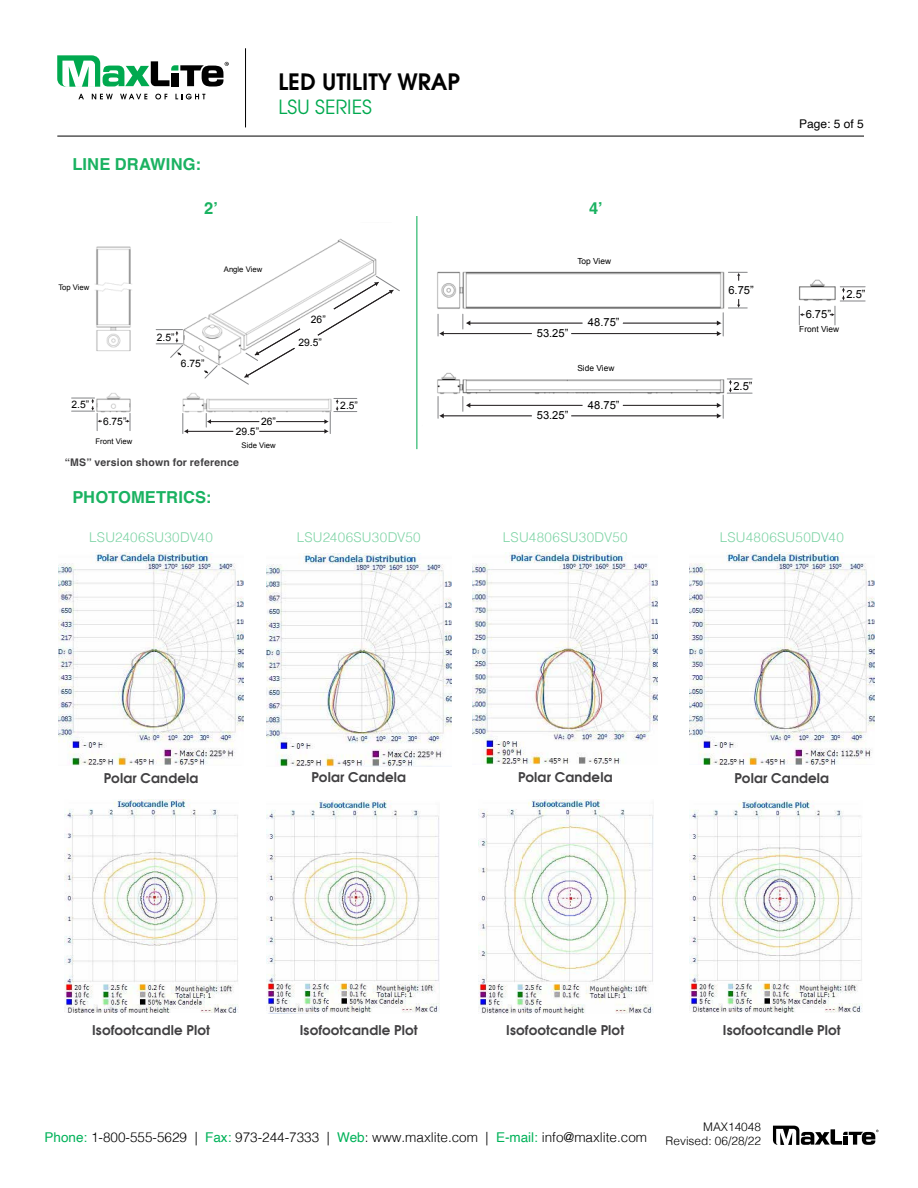
<style>
.page{position:relative;width:918px;height:1188px;background:#fff}
.page>*{position:absolute;margin:0;border:0;box-sizing:border-box;transform-origin:0 0}
.t1{font:600 22.5px "Avant Garde";color:#000}
.t2{font:19.5px "Avant Garde";color:#00a94f}
.t3{font:700 16.5px "Helvetica";letter-spacing:.005em;color:#1ab261}
.t4{font:300 13.5px "Helvetica";color:#000}
.t5{font:300 13.5px "Helvetica";letter-spacing:.015em;color:#80d4a7}
.t6{font:600 13.35px "Avant Garde";letter-spacing:.015em;color:#414042}
.t7{font:12px "Helvetica";color:#000}
.t8{font:300 11.85px/14.2px "Helvetica";color:#000;text-align:right}
.t9{font:11.1px "Arial";color:#000}
.t10{font:700 10.5px "Helvetica";letter-spacing:.02em;color:#414042}
.t11{font:10.35px "Arial";color:#000}
.t12{font:8.4px "Arial";color:#000}
.t13{font:7.65px "Arial";color:#000}
.s1{font-weight:400;color:#00b259}
</style>
<div class="page">
<svg style="left:78px;top:94px;width:6px;height:5px"></svg>
<svg style="left:92px;top:94px;width:21px;height:5px"></svg>
<svg style="left:120px;top:94px;width:27px;height:5px"></svg>
<svg style="left:155px;top:94px;width:12px;height:5px"></svg>
<svg style="left:175px;top:94px;width:30px;height:5px"></svg>
<svg style="left:57px;top:55px;width:172px;height:32px"></svg>
<hr style="left:57px;top:136px;width:807px;height:1px;background:#000">
<svg style="left:773px;top:1126px;width:106px;height:19px"></svg>
<hr style="left:245px;top:48px;width:1px;height:79px;background:#000">
<img style="left:266px;top:553px;width:185px;height:214px">
<img style="left:266px;top:800px;width:174px;height:214px">
<img style="left:59px;top:553px;width:185px;height:213px">
<img style="left:64px;top:799px;width:175px;height:214px">
<img style="left:689px;top:552px;width:185px;height:213px">
<img style="left:689px;top:800px;width:174px;height:212px">
<img style="left:473px;top:552px;width:185px;height:213px">
<img style="left:478px;top:799px;width:175px;height:214px">
<img style="left:71px;top:238px;width:306px;height:196px">
<hr style="left:210px;top:421px;width:49px;height:1px;background:#231f20">
<svg style="left:206px;top:413px;width:5px;height:14px"></svg>
<hr style="left:276px;top:421px;width:49px;height:1px;background:#231f20">
<hr style="left:187px;top:431px;width:46px;height:1px;background:#231f20">
<svg style="left:183px;top:413px;width:5px;height:21px"></svg>
<hr style="left:259px;top:431px;width:66px;height:1px;background:#231f20">
<svg style="left:324px;top:398px;width:33px;height:36px"></svg>
<svg style="left:72px;top:398px;width:30px;height:33px"></svg>
<svg style="left:125px;top:413px;width:6px;height:18px"></svg>
<svg style="left:317px;top:275px;width:83px;height:61px"></svg>
<svg style="left:156px;top:329px;width:28px;height:29px"></svg>
<svg style="left:204px;top:328px;width:97px;height:57px"></svg>
<img style="left:416px;top:222px;width:450px;height:222px">
<svg style="left:799px;top:306px;width:5px;height:19px"></svg>
<svg style="left:830px;top:286px;width:35px;height:39px"></svg>
<svg style="left:728px;top:272px;width:19px;height:9px"></svg>
<hr style="left:623px;top:323px;width:95px;height:1px;background:#231f20">
<hr style="left:470px;top:323px;width:113px;height:1px;background:#231f20">
<svg style="left:463px;top:314px;width:7px;height:15px"></svg>
<hr style="left:443px;top:333px;width:89px;height:1px;background:#231f20">
<svg style="left:438px;top:314px;width:6px;height:22px"></svg>
<hr style="left:571px;top:333px;width:147px;height:1px;background:#231f20">
<svg style="left:717px;top:299px;width:30px;height:37px"></svg>
<hr style="left:623px;top:405px;width:95px;height:1px;background:#231f20">
<hr style="left:470px;top:405px;width:113px;height:1px;background:#231f20">
<svg style="left:463px;top:396px;width:7px;height:15px"></svg>
<hr style="left:443px;top:416px;width:89px;height:1px;background:#231f20">
<svg style="left:438px;top:396px;width:6px;height:22px"></svg>
<hr style="left:571px;top:416px;width:147px;height:1px;background:#231f20">
<svg style="left:717px;top:379px;width:35px;height:39px"></svg>
<hr style="left:417px;top:216px;width:1px;height:233px;background:#00a94f">
<p class="t3" style="left:72px;top:154px;width:130px">LINE DRAWING:</p>
<h1 class="t1" style="left:278px;top:67px;width:183px">LED UTILITY WRAP</h1>
<h2 class="t2" style="left:278px;top:94px;width:95px">LSU SERIES</h2>
<p class="t3" style="left:204px;top:198px;width:15px">2’</p>
<p class="t3" style="left:589px;top:198px;width:15px">4’</p>
<p class="t13" style="left:58px;top:282px;width:33px">Top View</p>
<p class="t13" style="left:224px;top:264px;width:40px">Angle View</p>
<p class="t11" style="left:157px;top:330px;width:19px">2.5”</p>
<p class="t11" style="left:181px;top:356px;width:25px">6.75”</p>
<p class="t11" style="left:311px;top:312px;width:16px">26”</p>
<p class="t11" style="left:299px;top:335px;width:25px">29.5”</p>
<p class="t11" style="left:72px;top:398px;width:19px">2.5”</p>
<p class="t11" style="left:340px;top:398px;width:19px">2.5”</p>
<p class="t11" style="left:103px;top:414px;width:25px">6.75”</p>
<p class="t11" style="left:261px;top:414px;width:16px">26”</p>
<p class="t13" style="left:96px;top:436px;width:38px">Front View</p>
<p class="t11" style="left:236px;top:424px;width:25px">29.5”</p>
<p class="t13" style="left:242px;top:441px;width:36px">Side View</p>
<p class="t10" style="left:65px;top:456px;width:176px">“MS” version shown for reference</p>
<p class="t3" style="left:72px;top:488px;width:140px">PHOTOMETRICS:</p>
<p class="t5" style="left:89px;top:526px;width:125px">LSU2406SU30DV40</p>
<p class="t5" style="left:297px;top:526px;width:125px">LSU2406SU30DV50</p>
<p class="t12" style="left:577px;top:255px;width:35px">Top View</p>
<p class="t9" style="left:537px;top:325px;width:33px">53.25”</p>
<p class="t9" style="left:588px;top:315px;width:33px">48.75”</p>
<p class="t12" style="left:577px;top:363px;width:39px">Side View</p>
<p class="t9" style="left:537px;top:408px;width:33px">53.25”</p>
<p class="t9" style="left:588px;top:398px;width:33px">48.75”</p>
<p class="t5" style="left:503px;top:526px;width:126px">LSU4806SU30DV50</p>
<p class="t6" style="left:104px;top:769px;width:96px">Polar Candela</p>
<p class="t6" style="left:311px;top:768px;width:96px">Polar Candela</p>
<p class="t6" style="left:518px;top:768px;width:96px">Polar Candela</p>
<p class="t7" style="left:799px;top:115px;width:66px">Page: 5 of 5</p>
<p class="t9" style="left:728px;top:283px;width:27px">6.75”</p>
<p class="t9" style="left:733px;top:379px;width:21px">2.5”</p>
<p class="t9" style="left:806px;top:307px;width:27px">6.75”</p>
<p class="t9" style="left:846px;top:287px;width:21px">2.5”</p>
<p class="t12" style="left:799px;top:323px;width:41px">Front View</p>
<p class="t5" style="left:720px;top:526px;width:126px">LSU4806SU50DV40</p>
<p class="t6" style="left:735px;top:769px;width:96px">Polar Candela</p>
<p class="t6" style="left:92px;top:1022px;width:120px">Isofootcandle Plot</p>
<p class="t6" style="left:300px;top:1021px;width:120px">Isofootcandle Plot</p>
<p class="t6" style="left:506px;top:1022px;width:120px">Isofootcandle Plot</p>
<p class="t6" style="left:723px;top:1021px;width:120px">Isofootcandle Plot</p>
<p class="t4" style="left:45px;top:1126px;width:604px"><span class="s1">Phone:</span> 1-800-555-5629 | <span class="s1">Fax:</span> 973-244-7333 | <span class="s1">Web</span>: www.maxlite.com | <span class="s1">E-mail:</span> info@maxlite.com</p>
<p class="t8" style="left:666px;top:1118px;width:97px">MAX14048<br>Revised: 06/28/22</p>
</div>
